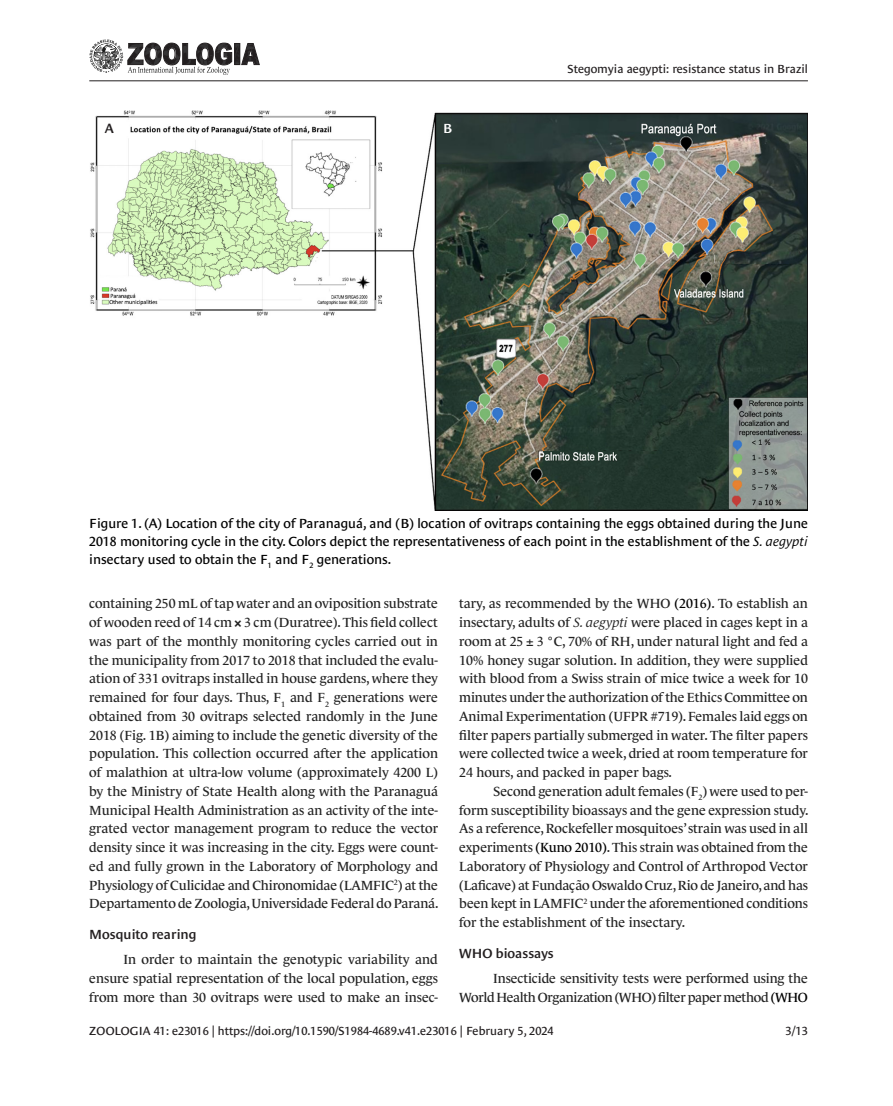
<style>
.page{position:relative;width:893px;height:1106px;background:#fff}
.page>*{position:absolute;margin:0;border:0;box-sizing:border-box;transform-origin:0 0}
.t1{font:13.5px/18.8px "Le Monde Journal Std";letter-spacing:-.01em;color:#222;text-align:justify}
.Figure_caption{font:13.5px/18px "Le Monde Sans Std";color:#000;text-align:justify}
.H_2{font:600 13.5px "Le Monde Sans Std";color:#231f20}
.t2{font:600 13.5px "Le Monde Sans Std";color:#fff}
.t3{font:12px "Le Monde Sans Std";color:#231f20}
.s1{font-style:italic}
.s2{font-weight:700;font-style:italic}
.s3{color:#000}
</style>
<div class="page">
<img style="left:90px;top:111px;width:718px;height:399px">
<hr style="left:89px;top:80px;width:719px;height:1px;background:#231f20">
<svg style="left:90px;top:39px;width:169px;height:36px"></svg>
<p class="H_2" style="left:105px;top:121px;width:10px">A</p>
<p class="t2" style="left:443px;top:121px;width:11px">B</p>
<p class="t3" style="left:567px;top:62px;width:242px">Stegomyia aegypti: resistance status in Brazil</p>
<p class="Figure_caption" style="left:89px;top:514px;width:720px">Figure 1. (A) Location of the city of Paranaguá, and (B) location of ovitraps containing the eggs obtained during the June 2018 monitoring cycle in the city. Colors depict the representativeness of each point in the establishment of the <span class="s1">S. aegypti </span>insectary used to obtain the F<sub>1</sub> and F<sub>2</sub> generations.</p>
<p class="t1" style="left:89px;top:594px;width:351px">containing 250 mL of tap water and an oviposition substrate of wooden reed of 14 cm <span class="s2">×</span> 3 cm (Duratree). This field collect was part of the monthly monitoring cycles carried out in the municipality from 2017 to 2018 that included the evalu&shy;ation of 331 ovitraps installed in house gardens, where they remained for four days. Thus, F<sub>1</sub> and F<sub>2</sub> generations were obtained from 30 ovitraps selected randomly in the June 2018 (Fig. 1B) aiming to include the genetic diversity of the population. This collection occurred after the application of malathion at ultra-low volume (approximately 4200 L) by the Ministry of State Health along with the Paranaguá Municipal Health Administration as an activity of the inte&shy;grated vector management program to reduce the vector density since it was increasing in the city. Eggs were count&shy;ed and fully grown in the Laboratory of Morphology and Physiology of Culicidae and Chironomidae (LAMFIC<sup>2</sup>) at the Departamento de Zoologia, Universidade Federal do Paraná.</p>
<p class="H_2" style="left:89px;top:927px;width:109px">Mosquito rearing</p>
<p class="t1" style="left:89px;top:950px;width:350px;text-indent:34px">In order to maintain the genotypic variability and ensure spatial representation of the local population, eggs from more than 30 ovitraps were used to make an insec-</p>
<p class="t1" style="left:459px;top:594px;width:350px">tary, as recommended by the WHO <span class="s3">(2016)</span>. To establish an insectary, adults of <span class="s1">S. aegypti</span> were placed in cages kept in a room at 25 ± 3 °C, 70% of RH, under natural light and fed a 10% honey sugar solution. In addition, they were supplied with blood from a Swiss strain of mice twice a week for 10 minutes under the authorization of the Ethics Committee on Animal Experimentation (UFPR #719). Females laid eggs on filter papers partially submerged in water. The filter papers were collected twice a week, dried at room temperature for 24 hours, and packed in paper bags.</p>
<p class="t1" style="left:459px;top:782px;width:351px;text-indent:34px">Second generation adult females (F<sub>2</sub>) were used to per&shy;form susceptibility bioassays and the gene expression study.<br>As a reference, Rockefeller mosquitoes’ strain was used in all experiments <span class="s3">(Kuno 2010)</span>. This strain was obtained from the Laboratory of Physiology and Control of Arthropod Vector (Laficave) at Fundação Oswaldo Cruz, Rio de Janeiro, and has been kept in LAMFIC<sup>2</sup> under the aforementioned conditions for the establishment of the insectary.</p>
<p class="H_2" style="left:459px;top:945px;width:96px">WHO bioassays</p>
<p class="t1" style="left:459px;top:969px;width:350px;text-align:right">Insecticide sensitivity tests were performed using the<br>World Health Organization (WHO) filter paper method <span class="s3">(WHO</span></p>
<p class="t3" style="left:89px;top:1023px;width:466px">ZOOLOGIA 41: e23016 | https://doi.org/10.1590/S1984-4689.v41.e23016 | February 5, 2024</p>
<p class="t3" style="left:785px;top:1023px;width:24px">3/13</p>
</div>
